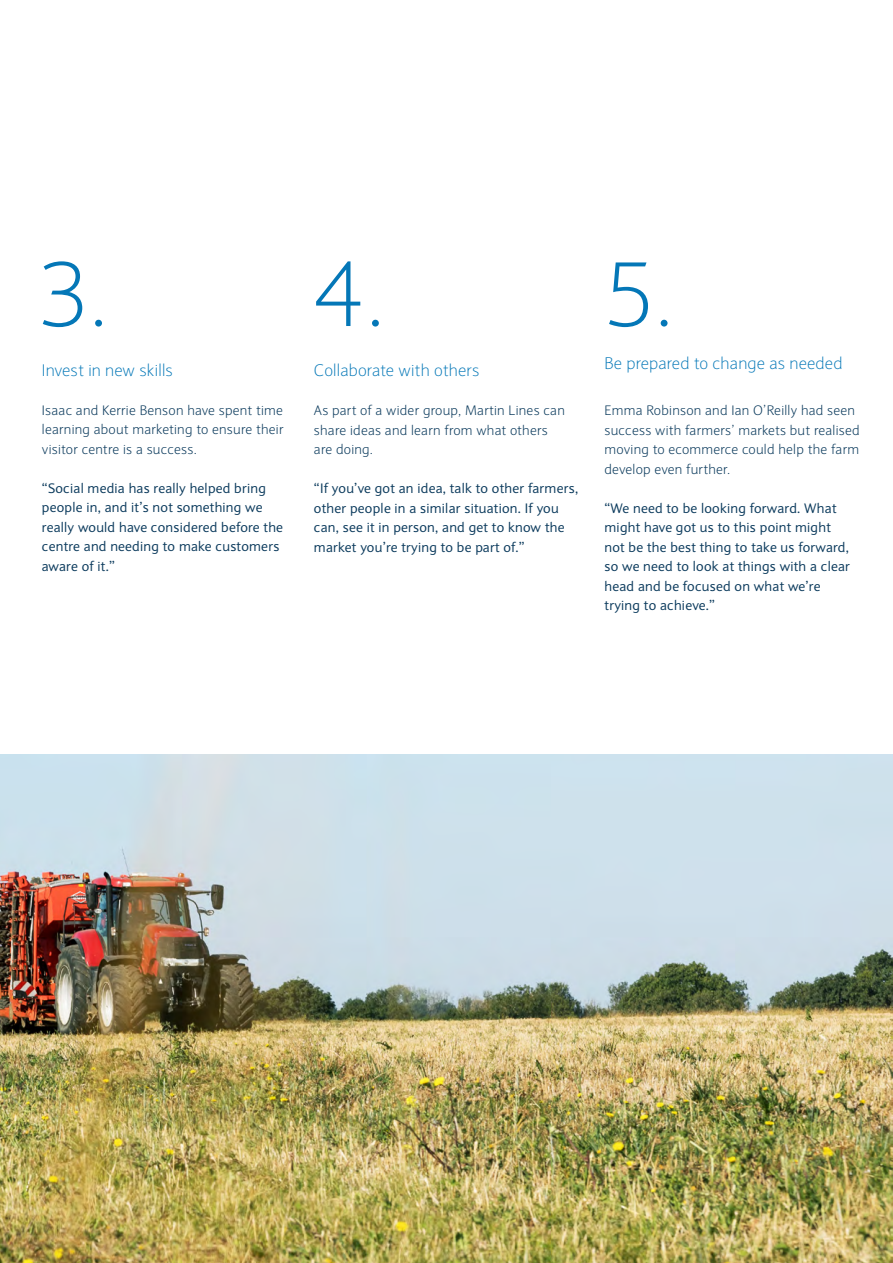
<style>
.page{position:relative;width:893px;height:1263px;background:#fff}
.page>*{position:absolute;margin:0;border:0;box-sizing:border-box;transform-origin:0 0}
.t1{font:200 90px "Expert Sans";color:#0477b7}
.t2{font:200 16.5px "Expert Sans";letter-spacing:.01em;color:#0477b7}
.t3{font:13.5px/19.5px "Expert Sans";letter-spacing:.02em;color:#0c3b5d}
.t4{font:300 13.5px/19.5px "Expert Sans";letter-spacing:.02em;color:#0c3b5d}
</style>
<div class="page">
<img style="left:0;top:755px;width:893px;height:508px">
<h1 class="t1" style="left:38px;top:240px;width:72px">3.</h1>
<p class="t2" style="left:42px;top:360px;width:132px">Invest in new skills</p>
<p class="t4" style="left:42px;top:400px;width:243px;text-align:justify">Isaac and Kerrie Benson have spent time learning about marketing to ensure their visitor centre is a success.</p>
<p class="t3" style="left:42px;top:478px;width:243px">“Social media has really helped bring people in, and it’s not something we really would have considered before the centre and needing to make customers aware of it.”</p>
<h1 class="t1" style="left:314px;top:240px;width:73px">4.</h1>
<p class="t2" style="left:314px;top:360px;width:167px">Collaborate with others</p>
<p class="t4" style="left:314px;top:401px;width:252px">As part of a wider group, Martin Lines can share ideas and learn from what others are doing.</p>
<p class="t3" style="left:314px;top:478px;width:266px">“If you’ve got an idea, talk to other farmers, other people in a similar situation. If you can, see it in person, and get to know the market you’re trying to be part of.”</p>
<h1 class="t1" style="left:604px;top:240px;width:72px">5.</h1>
<p class="t2" style="left:604px;top:353px;width:239px">Be prepared to change as needed</p>
<p class="t4" style="left:604px;top:401px;width:257px">Emma Robinson and Ian O’Reilly had seen success with farmers’ markets but realised moving to ecommerce could help the farm develop even further.</p>
<p class="t3" style="left:604px;top:498px;width:247px">“We need to be looking forward. What might have got us to this point might not be the best thing to take us forward, so we need to look at things with a clear head and be focused on what we’re trying to achieve.”</p>
</div>
